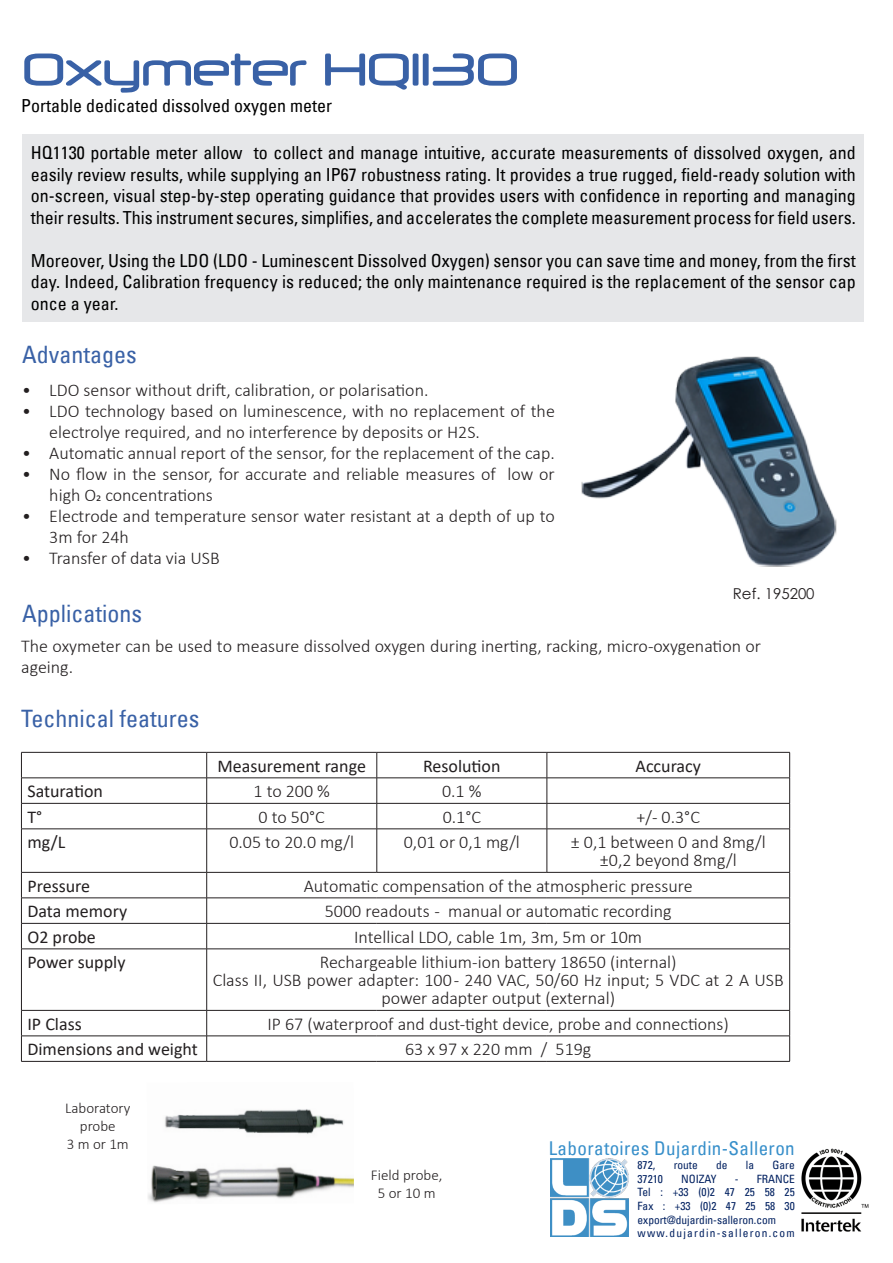
<style>
.page{position:relative;width:893px;height:1263px;background:#fff}
.page>*{position:absolute;margin:0;border:0;box-sizing:border-box;transform-origin:0 0}
.t1{font:54px "Neuropol";color:#3961a6}
.t2{font:condensed 24px "Univers LT";color:#3961a6}
.t3{font:condensed 19.05px "Univers LT";letter-spacing:.02em;color:#378fca}
.t4{font:300 18px/21px "Calibri";color:#231f20}
.t5{font:condensed 18px/21.6px "Univers LT";color:#000;text-align:justify}
.t6{font:18px "Calibri";color:#231f20}
.t7{font:300 15px/18px "Calibri";color:#231f20;text-align:center}
.t8{font:15px "Century Gothic";color:#231f20}
.t9{font:condensed 11.4px/13.6px "Univers LT";color:#002060}
</style>
<div class="page">
<img style="left:148px;top:1109px;width:206px;height:94px">
<hr style="left:21px;top:752px;width:186px;height:1px;background:#231f20">
<hr style="left:207px;top:752px;width:170px;height:1px;background:#231f20">
<hr style="left:377px;top:752px;width:170px;height:1px;background:#231f20">
<hr style="left:547px;top:752px;width:243px;height:1px;background:#231f20">
<hr style="left:21px;top:777px;width:186px;height:1px;background:#231f20">
<hr style="left:207px;top:777px;width:170px;height:1px;background:#231f20">
<hr style="left:377px;top:777px;width:170px;height:1px;background:#231f20">
<hr style="left:547px;top:777px;width:243px;height:1px;background:#231f20">
<hr style="left:21px;top:803px;width:186px;height:1px;background:#231f20">
<svg style="left:21px;top:752px;width:1px;height:76px"></svg>
<hr style="left:207px;top:803px;width:170px;height:1px;background:#231f20">
<svg style="left:206px;top:752px;width:1px;height:76px"></svg>
<hr style="left:377px;top:803px;width:170px;height:1px;background:#231f20">
<svg style="left:377px;top:752px;width:1px;height:76px"></svg>
<hr style="left:547px;top:803px;width:243px;height:1px;background:#231f20">
<svg style="left:547px;top:752px;width:1px;height:76px"></svg>
<svg style="left:789px;top:752px;width:1px;height:76px"></svg>
<hr style="left:21px;top:828px;width:186px;height:1px;background:#231f20">
<hr style="left:21px;top:829px;width:1px;height:43px;background:#231f20">
<hr style="left:207px;top:828px;width:170px;height:1px;background:#231f20">
<hr style="left:206px;top:829px;width:1px;height:43px;background:#231f20">
<hr style="left:377px;top:828px;width:170px;height:1px;background:#231f20">
<hr style="left:377px;top:829px;width:1px;height:43px;background:#231f20">
<hr style="left:547px;top:828px;width:243px;height:1px;background:#231f20">
<hr style="left:547px;top:829px;width:1px;height:43px;background:#231f20">
<hr style="left:789px;top:829px;width:1px;height:43px;background:#231f20">
<hr style="left:21px;top:872px;width:186px;height:1px;background:#231f20">
<hr style="left:207px;top:872px;width:170px;height:1px;background:#231f20">
<hr style="left:377px;top:872px;width:170px;height:1px;background:#231f20">
<hr style="left:547px;top:872px;width:243px;height:1px;background:#231f20">
<hr style="left:21px;top:897px;width:186px;height:1px;background:#231f20">
<hr style="left:207px;top:897px;width:170px;height:1px;background:#231f20">
<hr style="left:377px;top:897px;width:170px;height:1px;background:#231f20">
<hr style="left:547px;top:897px;width:243px;height:1px;background:#231f20">
<hr style="left:21px;top:923px;width:186px;height:1px;background:#231f20">
<svg style="left:21px;top:872px;width:1px;height:76px"></svg>
<hr style="left:207px;top:923px;width:170px;height:1px;background:#231f20">
<svg style="left:206px;top:872px;width:1px;height:76px"></svg>
<hr style="left:377px;top:923px;width:170px;height:1px;background:#231f20">
<hr style="left:547px;top:923px;width:243px;height:1px;background:#231f20">
<svg style="left:789px;top:872px;width:1px;height:76px"></svg>
<hr style="left:21px;top:948px;width:186px;height:1px;background:#231f20">
<hr style="left:21px;top:949px;width:1px;height:61px;background:#231f20">
<hr style="left:207px;top:948px;width:170px;height:1px;background:#231f20">
<hr style="left:206px;top:949px;width:1px;height:61px;background:#231f20">
<hr style="left:377px;top:948px;width:170px;height:1px;background:#231f20">
<hr style="left:547px;top:948px;width:243px;height:1px;background:#231f20">
<hr style="left:789px;top:949px;width:1px;height:61px;background:#231f20">
<hr style="left:21px;top:1010px;width:186px;height:1px;background:#231f20">
<hr style="left:207px;top:1010px;width:170px;height:1px;background:#231f20">
<hr style="left:377px;top:1010px;width:170px;height:1px;background:#231f20">
<hr style="left:547px;top:1010px;width:243px;height:1px;background:#231f20">
<hr style="left:21px;top:1035px;width:186px;height:1px;background:#231f20">
<svg style="left:21px;top:1010px;width:1px;height:51px"></svg>
<hr style="left:207px;top:1035px;width:170px;height:1px;background:#231f20">
<svg style="left:206px;top:1010px;width:1px;height:51px"></svg>
<hr style="left:377px;top:1035px;width:170px;height:1px;background:#231f20">
<hr style="left:547px;top:1035px;width:243px;height:1px;background:#231f20">
<svg style="left:789px;top:1010px;width:1px;height:51px"></svg>
<hr style="left:21px;top:1061px;width:186px;height:1px;background:#231f20">
<hr style="left:207px;top:1061px;width:170px;height:1px;background:#231f20">
<hr style="left:377px;top:1061px;width:170px;height:1px;background:#231f20">
<hr style="left:547px;top:1061px;width:243px;height:1px;background:#231f20">
<div style="left:22px;top:134px;width:842px;height:188px;background:#e6e7e9"></div>
<img style="left:581px;top:356px;width:256px;height:211px">
<img style="left:550px;top:1158px;width:79px;height:79px">
<img style="left:801px;top:1148px;width:68px;height:84px">
<p class="t1" style="left:22px;top:41px;width:498px">Oxymeter HQ1130</p>
<p class="t5" style="left:21px;top:94px;width:312px">Portable dedicated dissolved oxygen meter</p>
<p class="t5" style="left:31px;top:142px;width:826px">HQ1130 portable meter allow to collect and manage intuitive, accurate measurements of dissolved oxygen, and easily review results, while supplying an IP67 robustness rating. It provides a true rugged, field-ready solution with on-screen, visual step-by-step operating guidance that provides users with confidence in reporting and managing their results. This instrument secures, simplifies, and accelerates the complete measurement process for field users.</p>
<p class="t5" style="left:31px;top:250px;width:826px">Moreover, Using the LDO (LDO - Luminescent Dissolved Oxygen) sensor you can save time and money, from the first day. Indeed, Calibration frequency is reduced; the only maintenance required is the replacement of the sensor cap once a year.</p>
<p class="t2" style="left:22px;top:339px;width:116px">Advantages</p>
<p class="t4" style="left:22px;top:380px;width:408px">• LDO sensor without drift, calibration, or polarisation.</p>
<p class="t4" style="left:49px;top:401px;width:507px;text-indent:-27px">• LDO technology based on luminescence, with no replacement of the electrolye required, and no interference by deposits or H2S.</p>
<p class="t4" style="left:22px;top:443px;width:534px">• Automatic annual report of the sensor, for the replacement of the cap.</p>
<p class="t4" style="left:49px;top:464px;width:507px;text-indent:-27px">• No flow in the sensor, for accurate and reliable measures of low or high O2 concentrations</p>
<p class="t4" style="left:49px;top:506px;width:507px;text-indent:-27px">• Electrode and temperature sensor water resistant at a depth of up to<br>3m for 24h</p>
<p class="t4" style="left:22px;top:548px;width:199px">• Transfer of data via USB</p>
<p class="t8" style="left:733px;top:583px;width:83px">Ref. 195200</p>
<p class="t2" style="left:22px;top:598px;width:121px">Applications</p>
<p class="t4" style="left:21px;top:636px;width:741px">The oxymeter can be used to measure dissolved oxygen during inerting, racking, micro-oxygenation or ageing.</p>
<p class="t2" style="left:21px;top:703px;width:180px">Technical features</p>
<p class="t6" style="left:218px;top:753px;width:150px">Measurement range</p>
<p class="t6" style="left:423px;top:753px;width:79px">Resolution</p>
<p class="t6" style="left:636px;top:753px;width:67px">Accuracy</p>
<p class="t6" style="left:27px;top:779px;width:77px">Saturation</p>
<p class="t4" style="left:253px;top:781px;width:78px">1 to 200 %</p>
<p class="t4" style="left:442px;top:781px;width:41px">0.1 %</p>
<p class="t6" style="left:27px;top:804px;width:16px">T°</p>
<p class="t4" style="left:259px;top:806px;width:68px">0 to 50°C</p>
<p class="t4" style="left:443px;top:806px;width:40px">0.1°C</p>
<p class="t4" style="left:637px;top:806px;width:65px">+/- 0.3°C</p>
<p class="t6" style="left:27px;top:830px;width:40px">mg/L</p>
<p class="t4" style="left:229px;top:832px;width:126px">0.05 to 20.0 mg/l</p>
<p class="t4" style="left:404px;top:832px;width:118px">0,01 or 0,1 mg/l</p>
<p class="t4" style="left:571px;top:832px;width:196px">± 0,1 between 0 and 8mg/l</p>
<p class="t4" style="left:600px;top:850px;width:138px">±0,2 beyond 8mg/l</p>
<p class="t6" style="left:27px;top:873px;width:64px">Pressure</p>
<p class="t4" style="left:304px;top:875px;width:390px">Automatic compensation of the atmospheric pressure</p>
<p class="t6" style="left:27px;top:899px;width:101px">Data memory</p>
<p class="t4" style="left:325px;top:901px;width:348px">5000 readouts - manual or automatic recording</p>
<p class="t6" style="left:27px;top:924px;width:70px">O2 probe</p>
<p class="t4" style="left:354px;top:926px;width:289px">Intellical LDO, cable 1m, 3m, 5m or 10m</p>
<p class="t6" style="left:27px;top:950px;width:100px">Power supply</p>
<p class="t4" style="left:320px;top:952px;width:358px">Rechargeable lithium-ion battery 18650 (internal)</p>
<p class="t4" style="left:213px;top:971px;width:572px;line-height:18px;text-align:center">Class II, USB power adapter: 100 - 240 VAC, 50/60 Hz input; 5 VDC at 2 A USB power adapter output (external)</p>
<p class="t6" style="left:27px;top:1011px;width:56px">IP Class</p>
<p class="t4" style="left:268px;top:1013px;width:463px">IP 67 (waterproof and dust-tight device, probe and connections)</p>
<p class="t6" style="left:27px;top:1037px;width:172px">Dimensions and weight</p>
<p class="t4" style="left:405px;top:1039px;width:188px">63 x 97 x 220 mm / 519g</p>
<p class="t7" style="left:65px;top:1099px;width:67px">Laboratory probe</p>
<p class="t7" style="left:67px;top:1135px;width:64px">3 m or 1m</p>
<p class="t7" style="left:371px;top:1166px;width:73px">Field probe,</p>
<p class="t7" style="left:378px;top:1184px;width:59px">5 or 10 m</p>
<p class="t3" style="left:549px;top:1136px;width:248px">Laboratoires Dujardin-Salleron</p>
<p class="t9" style="left:638px;top:1158px;width:19px">872,</p>
<p class="t9" style="left:674px;top:1158px;width:26px">route</p>
<p class="t9" style="left:716px;top:1158px;width:13px">de</p>
<p class="t9" style="left:746px;top:1158px;width:10px">la</p>
<p class="t9" style="left:772px;top:1158px;width:24px">Gare</p>
<p class="t9" style="left:638px;top:1171px;width:27px">37210</p>
<p class="t9" style="left:681px;top:1171px;width:37px">NOIZAY</p>
<p class="t9" style="left:638px;top:1171px;width:159px;text-indent:97px">- FRANCE<br>Tel : +33 (0)2 47 25 58 25<br>Fax : +33 (0)2 47 25 58 30 export@dujardin-salleron.com www.dujardin-salleron.com</p>
</div>
